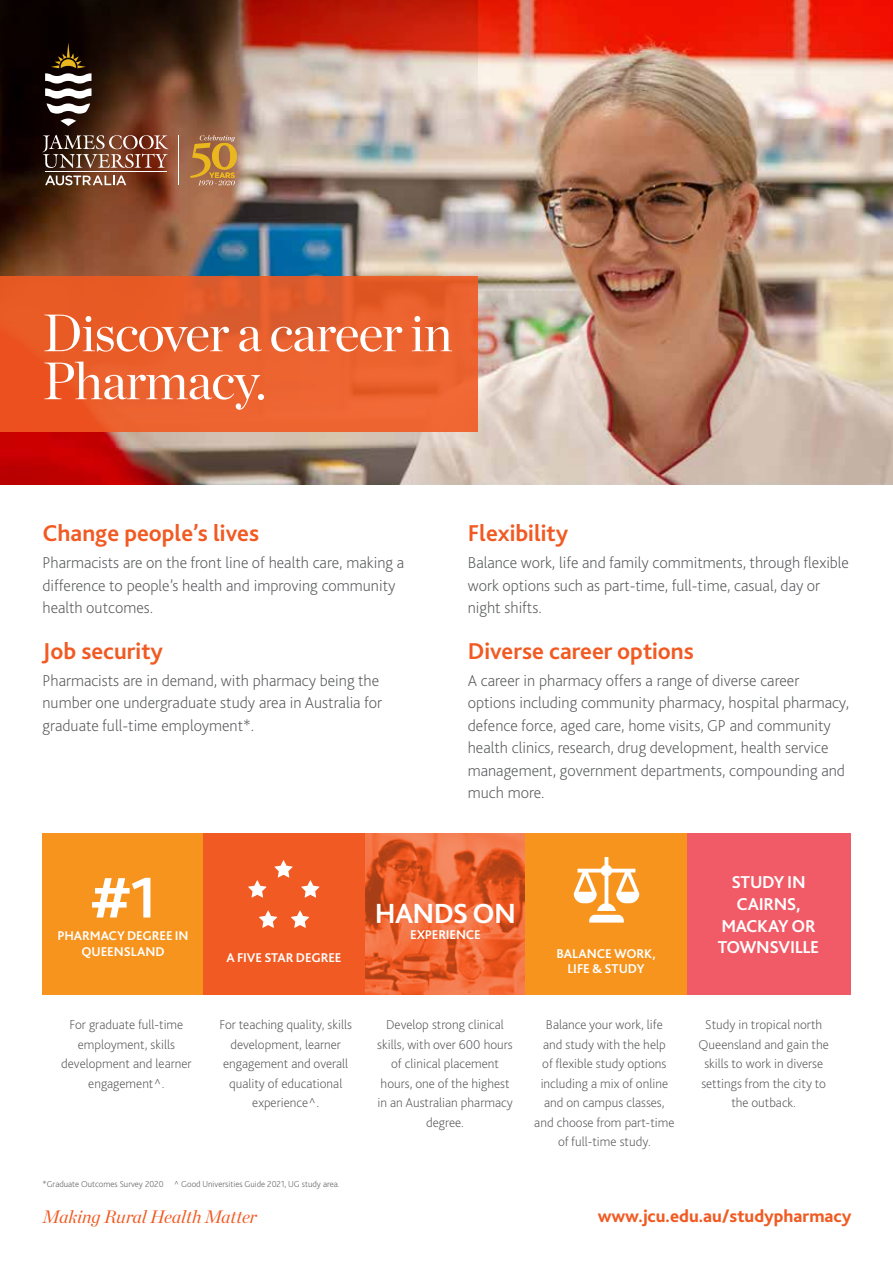
<style>
.page{position:relative;width:893px;height:1263px;background:#fff}
.page>*{position:absolute;margin:0;border:0;box-sizing:border-box;transform-origin:0 0}
.t1{font:700 59.85px "Bliss 2";color:#fff}
.t2{font:52.5px/48px "Chronicle Display";letter-spacing:-.02em;color:#fff}
.t3{font:700 28.95px "Bliss 2";letter-spacing:-.025em;color:#fff}
.t4{font:700 24px "Bliss 2";color:#f15a22}
.t5{font:700 18px/21.6px "Bliss 2";letter-spacing:-.02em;color:#fff;text-align:center}
.t6{font:800 18px "Bliss 2";color:#f15a22}
.t7{font:italic 18px "Chronicle Display";color:#f15a22}
.t8{font:200 16.5px/22.5px "Bliss 2";color:#58595b}
.t9{font:200 13.5px/19.5px "Bliss 2";color:#58595b;text-align:center}
.t10{font:700 13.35px/15.8px "Bliss 2";letter-spacing:-.01em;color:#fff;text-align:center}
.t11{font:200 9px "Bliss 2";color:#58595b}
</style>
<div class="page">
<img style="left:0;top:0;width:893px;height:485px">
<img style="left:0;top:0;width:478px;height:455px">
<svg style="left:0;top:277px;width:478px;height:155px;background:#e95e2b"></svg>
<hr style="left:179px;top:135px;width:1px;height:50px;background:#fff">
<svg style="left:43px;top:135px;width:126px;height:33px;background:#7d5646"></svg>
<hr style="left:45px;top:172px;width:122px;height:1px;background:#fff">
<svg style="left:45px;top:43px;width:47px;height:83px"></svg>
<svg style="left:45px;top:175px;width:81px;height:10px"></svg>
<svg style="left:190px;top:135px;width:47px;height:50px;background:#ba8643"></svg>
<img style="left:365px;top:833px;width:161px;height:161px">
<div style="left:43px;top:833px;width:161px;height:161px;background:#f7941e"></div>
<div style="left:204px;top:833px;width:161px;height:161px;background:#f15a22"></div>
<svg style="left:259px;top:910px;width:18px;height:18px"></svg>
<svg style="left:248px;top:880px;width:18px;height:18px"></svg>
<svg style="left:291px;top:910px;width:18px;height:18px"></svg>
<svg style="left:301px;top:880px;width:19px;height:18px"></svg>
<svg style="left:274px;top:860px;width:19px;height:17px"></svg>
<div style="left:526px;top:833px;width:161px;height:161px;background:#f7941e"></div>
<svg style="left:574px;top:857px;width:65px;height:65px"></svg>
<div style="left:687px;top:833px;width:163px;height:161px;background:#f15b67"></div>
<h2 class="t2" style="left:43px;top:305px;width:412px">Discover a career in<br>Pharmacy.</h2>
<h3 class="t4" style="left:43px;top:518px;width:218px">Change people’s lives</h3>
<p class="t8" style="left:43px;top:551px;width:363px">Pharmacists are on the front line of health care, making a difference to people’s health and improving community health outcomes.</p>
<h3 class="t4" style="left:43px;top:636px;width:122px">Job security</h3>
<p class="t8" style="left:43px;top:669px;width:341px">Pharmacists are in demand, with pharmacy being the number one undergraduate study area in Australia for graduate full-time employment*.</p>
<h3 class="t4" style="left:468px;top:518px;width:102px">Flexibility</h3>
<p class="t8" style="left:468px;top:551px;width:383px">Balance work, life and family commitments, through flexible work options such as part-time, full-time, casual, day or night shifts.</p>
<h3 class="t4" style="left:468px;top:636px;width:228px">Diverse career options</h3>
<p class="t8" style="left:468px;top:669px;width:383px">A career in pharmacy offers a range of diverse career options including community pharmacy, hospital pharmacy, defence force, aged care, home visits, GP and community health clinics, research, drug development, health service management, government departments, compounding and much more.</p>
<h1 class="t1" style="left:89px;top:860px;width:69px">#1</h1>
<p class="t10" style="left:57px;top:928px;width:133px">PHARMACY DEGREE IN<br>QUEENSLAND</p>
<p class="t10" style="left:227px;top:950px;width:117px">A FIVE STAR DEGREE</p>
<h3 class="t3" style="left:375px;top:895px;width:143px">HANDS ON</h3>
<p class="t10" style="left:410px;top:926px;width:72px">EXPERIENCE</p>
<p class="t10" style="left:556px;top:945px;width:101px">BALANCE WORK,<br>LIFE &amp; STUDY</p>
<p class="t5" style="left:718px;top:871px;width:103px">STUDY IN<br>CAIRNS,<br>MACKAY OR<br>TOWNSVILLE</p>
<p class="t9" style="left:61px;top:1015px;width:132px">For graduate full-time employment, skills development and learner engagement^.</p>
<p class="t9" style="left:220px;top:1015px;width:134px">For teaching quality, skills development, learner engagement and overall quality of educational experience^.</p>
<p class="t9" style="left:377px;top:1015px;width:137px">Develop strong clinical skills, with over 600 hours of clinical placement hours, one of the highest in an Australian pharmacy degree.</p>
<p class="t9" style="left:534px;top:1015px;width:142px">Balance your work, life<br>and study with the help<br>of flexible study options including a mix of online and on campus classes, and choose from part-time of full-time study.</p>
<p class="t9" style="left:699px;top:1015px;width:132px">Study in tropical north<br>Queensland and gain the skills to work in diverse settings from the city to the outback.</p>
<p class="t11" style="left:43px;top:1178px;width:299px">*Graduate Outcomes Survey 2020 ^ Good Universities Guide 2021, UG study area.</p>
<p class="t7" style="left:43px;top:1202px;width:216px">Making Rural Health Matter</p>
<p class="t6" style="left:598px;top:1205px;width:255px">www.jcu.edu.au/studypharmacy</p>
</div>
